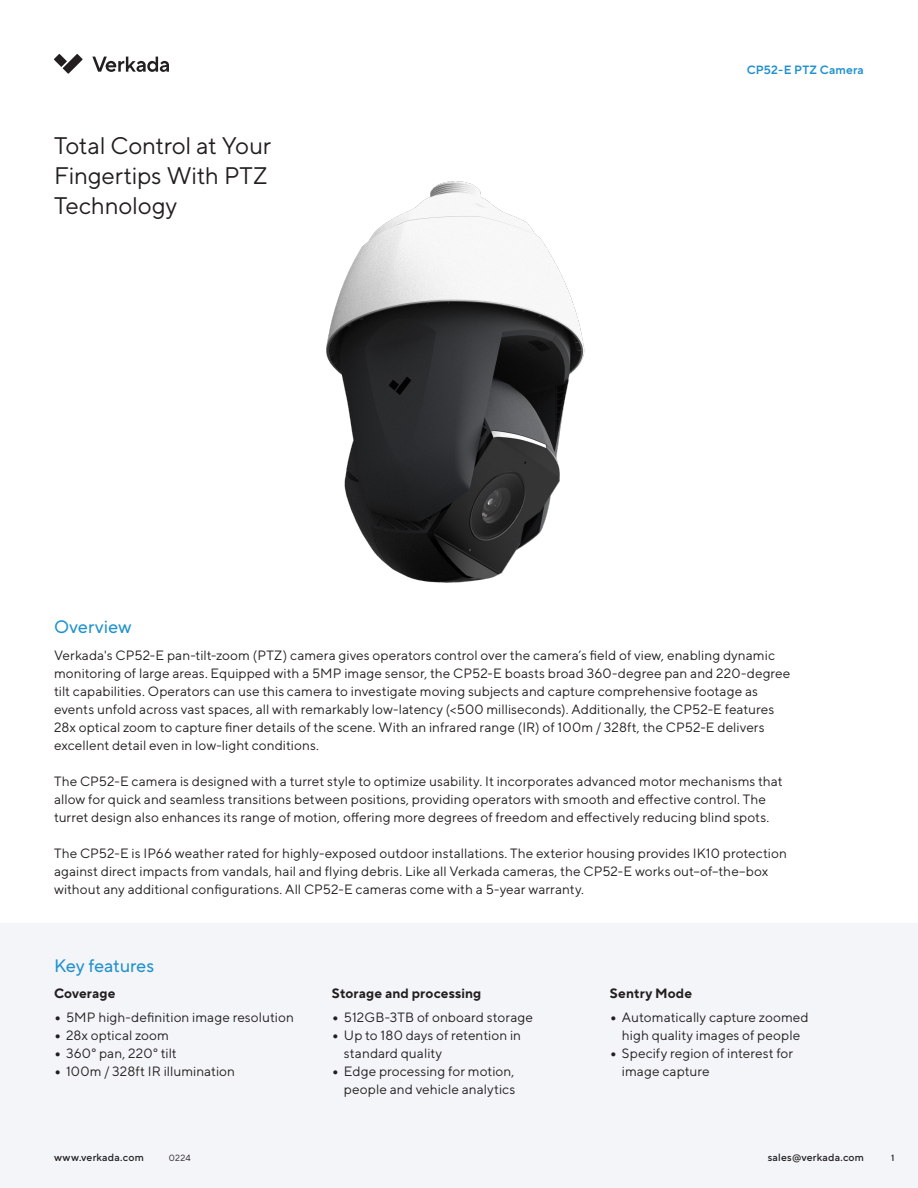
<style>
.page{position:relative;width:918px;height:1188px;background:#fff}
.page>*{position:absolute;margin:0;border:0;box-sizing:border-box;transform-origin:0 0}
.Level_1-Headlines-Title_Case_Regular{font:24px/30px "TT Norms Pro";letter-spacing:-.005em;color:#231f20}
.t1{font:18px "TT Norms Pro";letter-spacing:-.01em;color:#2292cc}
.Level_5-_Body_Paragraph{font:13.5px/18px "TT Norms Pro";letter-spacing:.005em;color:#231f20}
.Level_3-Body_Title-Sentence_case{font:700 13.5px "TT Norms Pro";letter-spacing:.01em;color:#231f20}
.t2{font:600 12px "TT Norms Pro";letter-spacing:.015em;color:#2292cc}
.t3{font:500 10.5px "TT Norms Pro";letter-spacing:.02em;color:#231f20}
.t4{font:9px "TT Norms Pro";color:#231f20}
.t5{font:500 9px "TT Norms Pro";color:#231f20}
.s1{font-weight:900}
</style>
<div class="page">
<svg style="left:54px;top:54px;width:29px;height:20px"></svg>
<svg style="left:92px;top:57px;width:77px;height:15px"></svg>
<div style="left:0;top:924px;width:918px;height:264px;background:#f4f5f8"></div>
<img style="left:326px;top:181px;width:259px;height:402px">
<p class="Level_1-Headlines-Title_Case_Regular" style="left:54px;top:129px;width:219px">Total Control at Your<br>Fingertips With PTZ<br>Technology</p>
<p class="t1" style="left:54px;top:614px;width:79px">Overview</p>
<p class="t2" style="left:747px;top:61px;width:119px">CP52-E PTZ Camera</p>
<p class="Level_5-_Body_Paragraph" style="left:54px;top:645px;width:738px">Verkada's CP52-E pan-tilt-zoom (PTZ) camera gives operators control over the camera’s field of view, enabling dynamic monitoring of large areas. Equipped with a 5MP image sensor, the CP52-E boasts broad 360-degree pan and 220-degree tilt capabilities. Operators can use this camera to investigate moving subjects and capture comprehensive footage as events unfold across vast spaces, all with remarkably low-latency (&lt;500 milliseconds). Additionally, the CP52-E features 28x optical zoom to capture finer details of the scene. With an infrared range (IR) of 100m / 328ft, the CP52-E delivers excellent detail even in low-light conditions.</p>
<p class="Level_5-_Body_Paragraph" style="left:54px;top:771px;width:730px">The CP52-E camera is designed with a turret style to optimize usability. It incorporates advanced motor mechanisms that allow for quick and seamless transitions between positions, providing operators with smooth and effective control. The turret design also enhances its range of motion, offering more degrees of freedom and effectively reducing blind spots.</p>
<p class="Level_5-_Body_Paragraph" style="left:54px;top:843px;width:735px">The CP52-E is IP66 weather rated for highly-exposed outdoor installations. The exterior housing provides IK10 protection against direct impacts from vandals, hail and flying debris. Like all Verkada cameras, the CP52-E works out–of–the–box without any additional configurations. All CP52-E cameras come with a 5-year warranty.</p>
<p class="t1" style="left:54px;top:952px;width:102px">Key features</p>
<p class="Level_3-Body_Title-Sentence_case" style="left:54px;top:983px;width:63px">Coverage</p>
<p class="Level_5-_Body_Paragraph" style="left:54px;top:1007px;width:241px"><span class="s1">•</span> 5MP high-definition image resolution</p>
<p class="Level_5-_Body_Paragraph" style="left:54px;top:1025px;width:116px"><span class="s1">•</span> 28x optical zoom</p>
<p class="Level_5-_Body_Paragraph" style="left:54px;top:1043px;width:124px"><span class="s1">•</span> 360° pan, 220° tilt</p>
<p class="Level_5-_Body_Paragraph" style="left:54px;top:1061px;width:183px"><span class="s1">•</span> 100m / 328ft IR illumination</p>
<p class="Level_3-Body_Title-Sentence_case" style="left:332px;top:983px;width:151px">Storage and processing</p>
<p class="Level_5-_Body_Paragraph" style="left:332px;top:1007px;width:202px"><span class="s1">•</span> 512GB-3TB of onboard storage</p>
<p class="Level_5-_Body_Paragraph" style="left:344px;top:1025px;width:179px;text-indent:-12px"><span class="s1">•</span> Up to 180 days of retention in standard quality</p>
<p class="Level_5-_Body_Paragraph" style="left:332px;top:1061px;width:185px;text-align:right"><span class="s1">•</span> Edge processing for motion, people and vehicle analytics</p>
<p class="Level_3-Body_Title-Sentence_case" style="left:610px;top:983px;width:84px">Sentry Mode</p>
<p class="Level_5-_Body_Paragraph" style="left:610px;top:1007px;width:200px;text-align:center"><span class="s1">•</span> Automatically capture zoomed high quality images of people</p>
<p class="Level_5-_Body_Paragraph" style="left:622px;top:1043px;width:173px;text-indent:-12px"><span class="s1">•</span> Specify region of interest for image capture</p>
<p class="t3" style="left:54px;top:1150px;width:91px">www.verkada.com</p>
<p class="t4" style="left:169px;top:1151px;width:23px">0224</p>
<p class="t3" style="left:768px;top:1150px;width:98px">sales@verkada.com</p>
<p class="t5" style="left:891px;top:1151px;width:5px">1</p>
</div>
